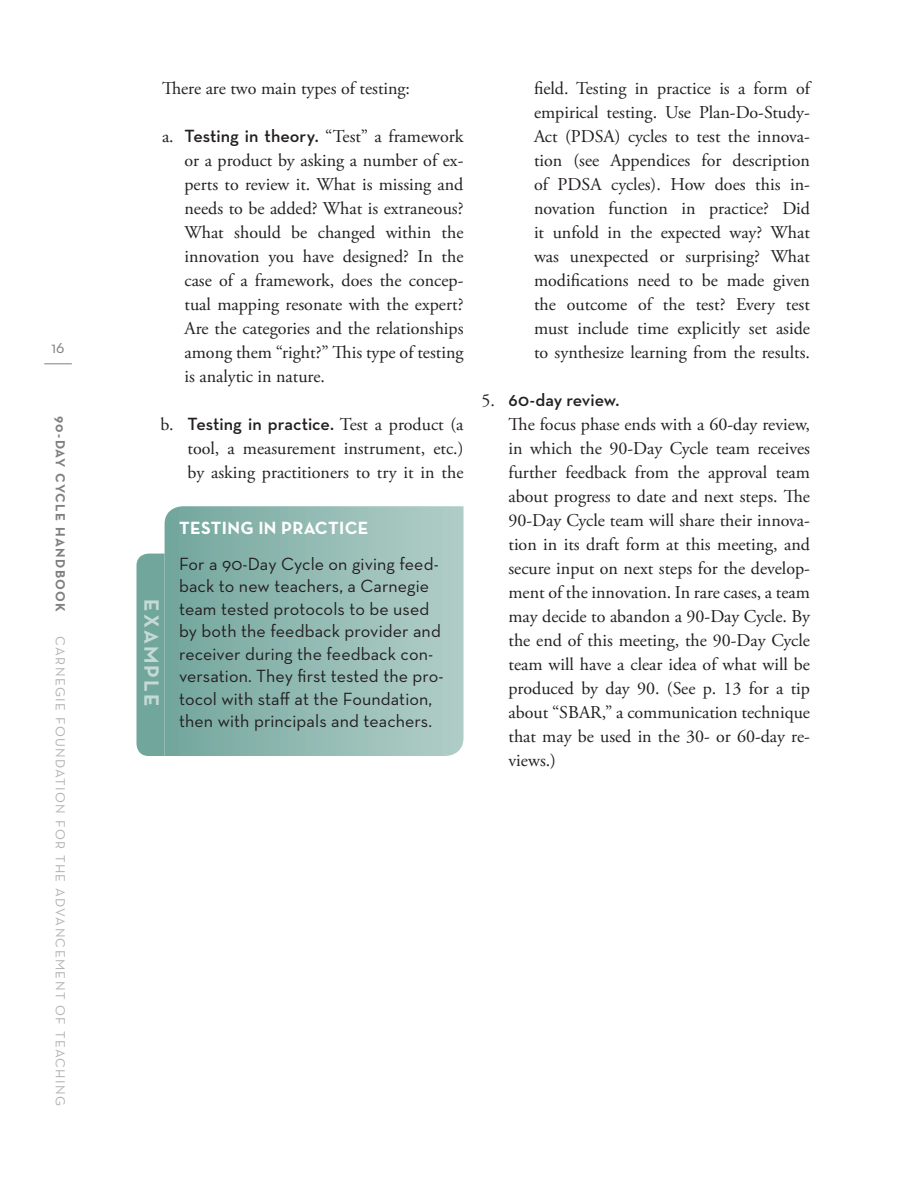
<style>
.page{position:relative;width:918px;height:1188px;background:#fff}
.page>*{position:absolute;margin:0;border:0;box-sizing:border-box;transform-origin:0 0}
.neutra_tip_text{font:700 21px "Neutra Text";letter-spacing:.1em;color:#c5dad6}
.bullet_text{font:18px/24px "Adobe Garamond Pro";color:#231f20;text-align:justify}
.bullet_text_2{font:18px/24px "Adobe Garamond Pro";color:#231f20;text-align:justify}
.letter_indent_2{font:18px/24px "Adobe Garamond Pro";color:#231f20;text-align:justify}
.neutra_tip_text-2{font:18px/22.5px "Neutra Text";letter-spacing:.005em;color:#231f20}
.neutra_tip_head{font:700 18px "Neutra Text";letter-spacing:.02em;color:#fff}
.bullet_text-2{font:600 18px "Neutra Text";letter-spacing:-.01em;color:#231f20}
.t1{font:16.5px "Neutra Text";color:#808083}
.t2{font:13.5px "Neutra Text";letter-spacing:.1em;color:#b0afb3}
.t3{font:700 13.5px "Neutra Text";letter-spacing:.1em;color:#808083}
.s1{font-family:"Neutra Text";font-weight:600}
.s2{font-family:"Adobe Garamond Pro";font-weight:400}
</style>
<div class="page">
<svg style="left:44px;top:364px;width:28px;height:1px"></svg>
<svg style="left:165px;top:506px;width:299px;height:250px;background:#92bab3"></svg>
<svg style="left:136px;top:554px;width:29px;height:202px;background:#75a99f"></svg>
<p class="t1" style="left:52px;top:337px;width:15px">16</p>
<p class="t3" style="left:69px;top:416px;width:198px;rotate:90deg">90-DAY CYCLE HANDBOOK</p>
<p class="t2" style="left:69px;top:636px;width:471px;rotate:90deg">CARNEGIE FOUNDATION FOR THE ADVANCEMENT OF TEACHING</p>
<p class="bullet_text" style="left:162px;top:77px;width:250px">There are two main types of testing:</p>
<p class="letter_indent_2" style="left:184px;top:125px;width:281px;text-indent:-22px">a. <span class="s1">Testing in theory.</span> “Test” a framework or a product by asking a number of ex&shy;perts to review it. What is missing and needs to be added? What is extraneous?<br>What should be changed within the innovation you have designed? In the case of a framework, does the concep&shy;tual mapping resonate with the expert?<br>Are the categories and the relationships among them “right?” This type of testing is analytic in nature.</p>
<p class="bullet_text_2" style="left:188px;top:413px;width:278px;text-indent:-27px">b. <span class="s1">Testing in practice.</span> Test a product (a tool, a measurement instrument, etc.) by asking practitioners to try it in the</p>
<p class="neutra_tip_text" style="left:165px;top:599px;width:109px;rotate:90deg">EXAMPLE</p>
<p class="neutra_tip_head" style="left:179px;top:516px;width:191px">TESTING IN PRACTICE</p>
<p class="neutra_tip_text-2" style="left:179px;top:552px;width:266px">For a 90-Day Cycle on giving feed&shy;back to new teachers, a Carnegie team tested protocols to be used by both the feedback provider and receiver during the feedback con&shy;versation. They first tested the pro&shy;tocol with staff at the Foundation, then with principals and teachers.</p>
<p class="bullet_text_2" style="left:534px;top:77px;width:278px">field. Testing in practice is a form of empirical testing. Use Plan-Do-Study-Act (PDSA) cycles to test the innova&shy;tion (see Appendices for description of PDSA cycles). How does this in&shy;novation function in practice? Did it unfold in the expected way? What was unexpected or surprising? What modifications need to be made given the outcome of the test? Every test must include time explicitly set aside to synthesize learning from the results.</p>
<p class="bullet_text-2" style="left:482px;top:389px;width:140px"><span class="s2">5.</span> 60-day review.</p>
<p class="bullet_text" style="left:508px;top:413px;width:303px">The focus phase ends with a 60-day review, in which the 90-Day Cycle team receives further feedback from the approval team about progress to date and next steps. The 90-Day Cycle team will share their innova&shy;tion in its draft form at this meeting, and secure input on next steps for the develop&shy;ment of the innovation. In rare cases, a team may decide to abandon a 90-Day Cycle. By the end of this meeting, the 90-Day Cycle team will have a clear idea of what will be produced by day 90. (See p. 13 for a tip about “SBAR,” a communication technique that may be used in the 30- or 60-day re&shy;views.)</p>
</div>
